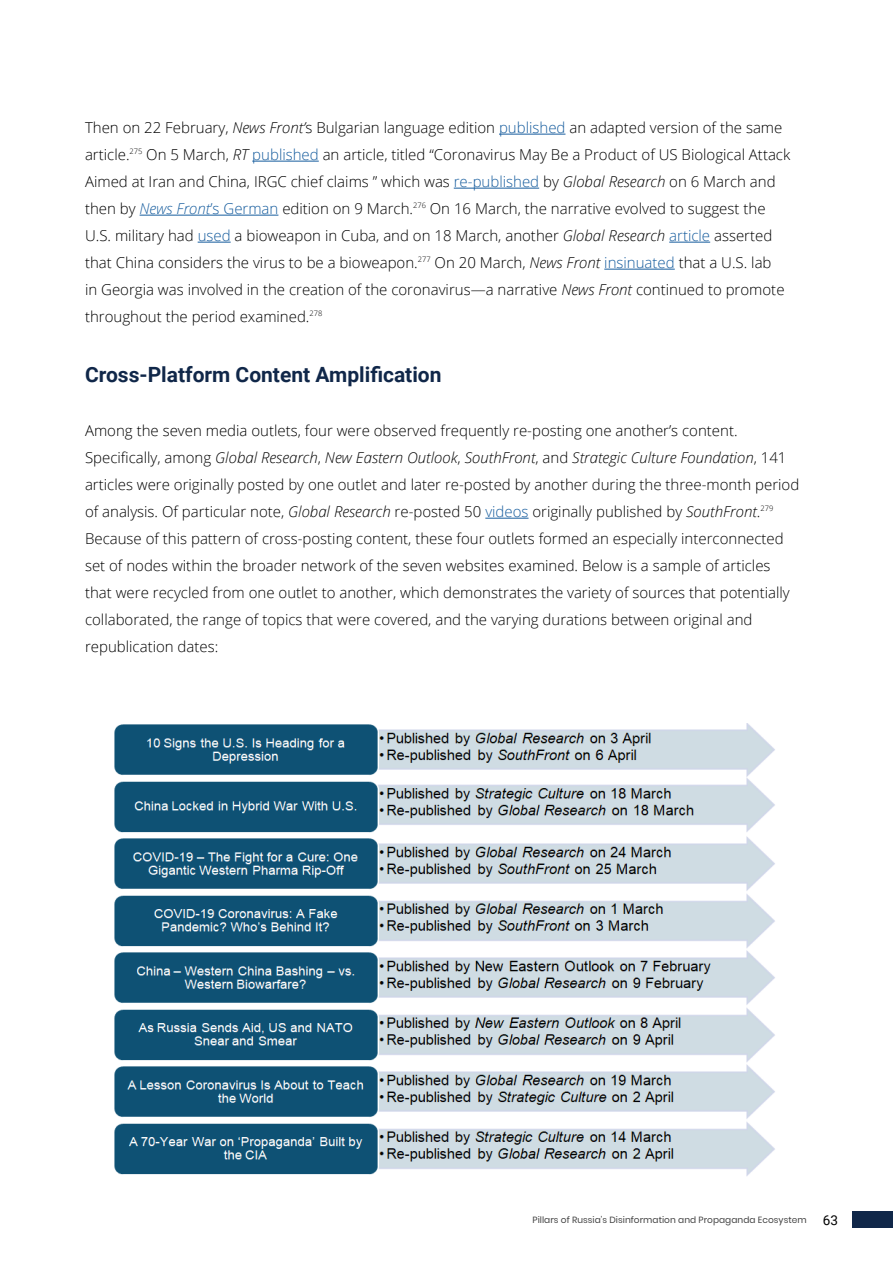
<style>
.page{position:relative;width:893px;height:1263px;background:#fff}
.page>*{position:absolute;margin:0;border:0;box-sizing:border-box;transform-origin:0 0}
.t1{font:700 21px "Roboto";color:#102749}
.t2{font:300 15px/27px "Open Sans";color:#000}
.t3{font:9px "Poppins";letter-spacing:.005em;color:#434343}
.s1{font-style:italic}
.s2{color:#175d9e}
.s3{font-style:italic;color:#175d9e}
.s4{font-family:"Roboto";font-size:13.5px;color:#000}
</style>
<div class="page">
<div style="left:852px;top:1211px;width:41px;height:17px;background:#102749"></div>
<hr style="left:499px;top:134px;width:66px;height:1px;background:#175d9e">
<hr style="left:252px;top:161px;width:67px;height:1px;background:#175d9e">
<hr style="left:454px;top:188px;width:85px;height:1px;background:#175d9e">
<hr style="left:140px;top:215px;width:138px;height:1px;background:#175d9e">
<hr style="left:198px;top:242px;width:33px;height:1px;background:#175d9e">
<hr style="left:669px;top:242px;width:41px;height:1px;background:#175d9e">
<hr style="left:604px;top:269px;width:71px;height:1px;background:#175d9e">
<hr style="left:485px;top:518px;width:44px;height:1px;background:#175d9e">
<img style="left:114px;top:723px;width:661px;height:453px">
<p class="t2" style="left:85px;top:114px;width:707px">Then on 22 February, <span class="s1">News Front’</span>s Bulgarian language edition <span class="s2">published</span> an adapted version of the same article.<sup>275</sup> On 5 March, <span class="s1">RT</span> <span class="s2">published</span> an article, titled “Coronavirus May Be a Product of US Biological Attack Aimed at Iran and China, IRGC chief claims ” which was <span class="s2">re-published</span> by <span class="s1">Global Research</span> on 6 March and then by <span class="s3">News Front</span><span class="s2">’s German</span> edition on 9 March.<sup>276</sup> On 16 March, the narrative evolved to suggest the U.S. military had <span class="s2">used</span> a bioweapon in Cuba, and on 18 March, another <span class="s1">Global Research</span> <span class="s2">article</span> asserted that China considers the virus to be a bioweapon.<sup>277</sup> On 20 March, <span class="s1">News Front</span> <span class="s2">insinuated</span> that a U.S. lab<br>in Georgia was involved in the creation of the coronavirus—a narrative <span class="s1">News Front</span> continued to promote throughout the period examined.<sup>278</sup></p>
<h2 class="t1" style="left:85px;top:360px;width:358px">Cross-Platform Content Amplification</h2>
<p class="t2" style="left:85px;top:417px;width:716px">Among the seven media outlets, four were observed frequently re-posting one another’s content.<br>Specifically, among <span class="s1">Global Research</span>, <span class="s1">New Eastern Outlook</span>, <span class="s1">SouthFront</span>, and <span class="s1">Strategic Culture Foundation</span>, 141 articles were originally posted by one outlet and later re-posted by another during the three-month period of analysis. Of particular note, <span class="s1">Global Research</span> re-posted 50 <span class="s2">videos</span> originally published by <span class="s1">SouthFront</span>.<sup>279<br></sup>Because of this pattern of cross-posting content, these four outlets formed an especially interconnected set of nodes within the broader network of the seven websites examined. Below is a sample of articles that were recycled from one outlet to another, which demonstrates the variety of sources that potentially collaborated, the range of topics that were covered, and the varying durations between original and republication dates:</p>
<p class="t3" style="left:533px;top:1214px;width:307px">Pillars of Russia’s Disinformation and Propaganda Ecosystem <span class="s4">63</span></p>
</div>
